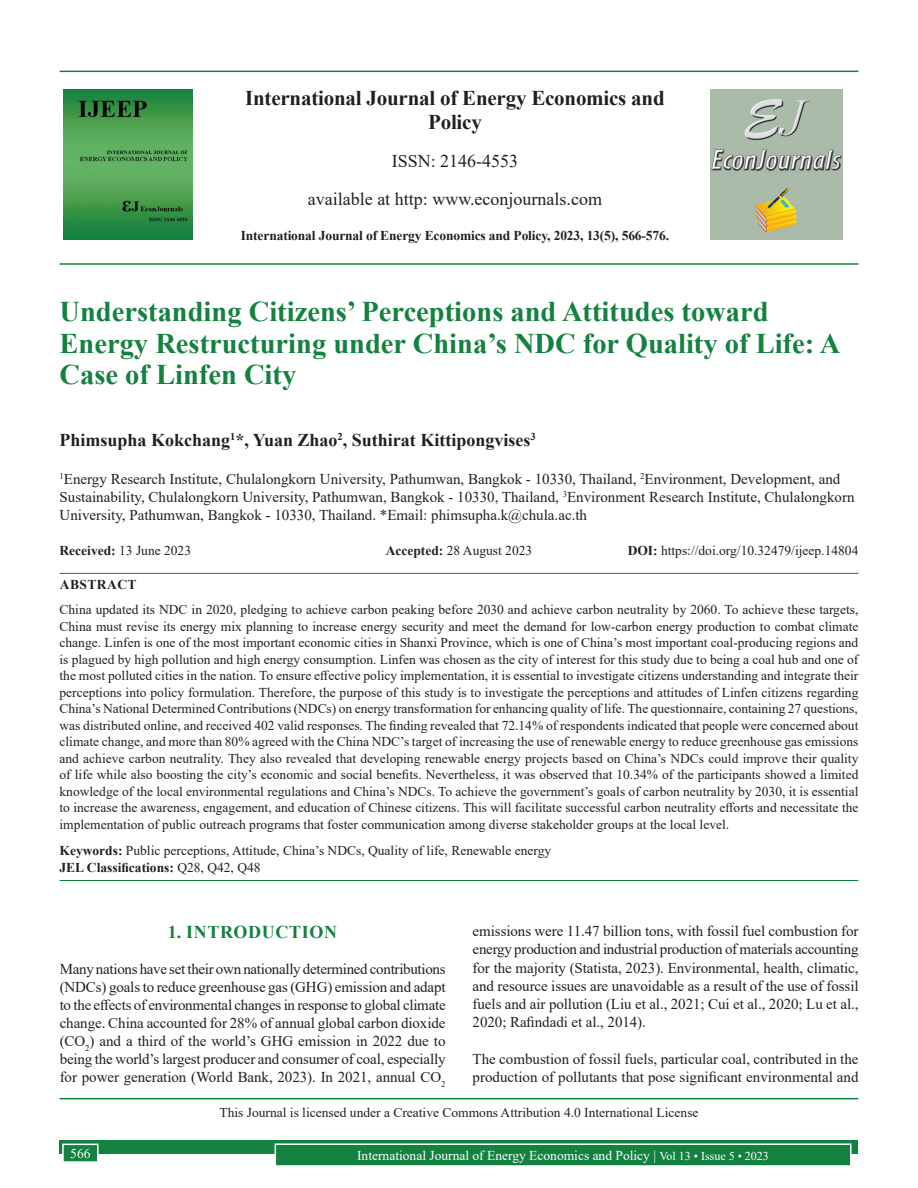
<style>
.page{position:relative;width:918px;height:1188px;background:#fff}
.page>*{position:absolute;margin:0;border:0;box-sizing:border-box;transform-origin:0 0}
.AT{font:700 28.5px/31.5px "Times New Roman";color:#13813f}
.JN{font:700 21px/24px "Times New Roman";letter-spacing:-.01em;color:#231f20;text-align:center}
.AU{font:700 18px "Times New Roman";color:#231f20}
.ISSN{font:18px "Times New Roman";color:#231f20}
.t1{font:700 18px "Times New Roman";letter-spacing:.035em;color:#13813f}
.TX{font:15px/18px "Times New Roman";color:#231f20;text-align:justify}
.AFF{font:15px/18px "Times New Roman";color:#231f20}
.ABS{font:13.5px/16.5px "Times New Roman";color:#231f20;text-align:justify}
.KWD{font:13.5px/16.2px "Times New Roman";color:#231f20}
.HIS{font:13.5px "Times New Roman";color:#231f20}
.CCA{font:13.5px "Times New Roman";color:#231f20}
.Folio{font:13.5px "Times New Roman";color:#fff}
.JD{font:700 13.5px "Times New Roman";letter-spacing:-.01em;color:#231f20}
.ABSH{font:700 13.5px "Times New Roman";letter-spacing:.035em;color:#231f20}
.s1{font-weight:700}
.s2{font-size:12px}
</style>
<div class="page">
<div style="left:60px;top:1140px;width:798px;height:13px;background:#13813f"></div>
<div style="left:275px;top:1144px;width:576px;height:22px;background:#13813f"></div>
<div style="left:275px;top:1143px;width:577px;height:24px;border:2px solid #fff"></div>
<div style="left:63px;top:1144px;width:35px;height:18px;background:#13813f"></div>
<div style="left:62px;top:1144px;width:37px;height:19px;border:2px solid #fff"></div>
<hr style="left:60px;top:71px;width:798px;height:1px;background:#13813f">
<hr style="left:60px;top:263px;width:798px;height:2px;background:#13813f">
<img style="left:64px;top:89px;width:129px;height:151px">
<img style="left:711px;top:89px;width:132px;height:150px">
<hr style="left:60px;top:573px;width:798px;height:1px;background:#13813f">
<hr style="left:60px;top:880px;width:798px;height:1px;background:#13813f">
<hr style="left:60px;top:1098px;width:798px;height:1px;background:#13813f">
<p class="JN" style="left:245px;top:85px;width:421px">International Journal of Energy Economics and<br>Policy</p>
<p class="ISSN" style="left:392px;top:148px;width:128px">ISSN: 2146-4553</p>
<p class="ISSN" style="left:308px;top:186px;width:296px">available at http: www.econjournals.com</p>
<p class="JD" style="left:241px;top:226px;width:430px">International Journal of Energy Economics and Policy, 2023, 13(5), 566-576.</p>
<p class="AT" style="left:60px;top:295px;width:782px">Understanding Citizens’ Perceptions and Attitudes toward<br>Energy Restructuring under China’s NDC for Quality of Life: A<br>Case of Linfen City</p>
<p class="AU" style="left:60px;top:427px;width:478px">Phimsupha Kokchang<sup>1</sup>*, Yuan Zhao<sup>2</sup>, Suthirat Kittipongvises<sup>3</sup></p>
<p class="AFF" style="left:60px;top:470px;width:796px"><sup>1</sup>Energy Research Institute, Chulalongkorn University, Pathumwan, Bangkok - 10330, Thailand, <sup>2</sup>Environment, Development, and<br>Sustainability, Chulalongkorn University, Pathumwan, Bangkok - 10330, Thailand, <sup>3</sup>Environment Research Institute, Chulalongkorn<br>University, Pathumwan, Bangkok - 10330, Thailand. *Email: phimsupha.k@chula.ac.th</p>
<p class="HIS" style="left:60px;top:541px;width:133px"><span class="s1">Received:</span> 13 June 2023</p>
<p class="HIS" style="left:386px;top:541px;width:148px"><span class="s1">Accepted:</span> 28 August 2023</p>
<p class="HIS" style="left:628px;top:541px;width:232px"><span class="s1">DOI:</span> https://doi.org/10.32479/ijeep.14804</p>
<p class="ABSH" style="left:60px;top:575px;width:78px">ABSTRACT</p>
<p class="ABS" style="left:60px;top:601px;width:800px">China updated its NDC in 2020, pledging to achieve carbon peaking before 2030 and achieve carbon neutrality by 2060. To achieve these targets, China must revise its energy mix planning to increase energy security and meet the demand for low-carbon energy production to combat climate change. Linfen is one of the most important economic cities in Shanxi Province, which is one of China’s most important coal-producing regions and is plagued by high pollution and high energy consumption. Linfen was chosen as the city of interest for this study due to being a coal hub and one of the most polluted cities in the nation. To ensure effective policy implementation, it is essential to investigate citizens understanding and integrate their perceptions into policy formulation. Therefore, the purpose of this study is to investigate the perceptions and attitudes of Linfen citizens regarding China’s National Determined Contributions (NDCs) on energy transformation for enhancing quality of life. The questionnaire, containing 27 questions, was distributed online, and received 402 valid responses. The finding revealed that 72.14% of respondents indicated that people were concerned about climate change, and more than 80% agreed with the China NDC’s target of increasing the use of renewable energy to reduce greenhouse gas emissions and achieve carbon neutrality. They also revealed that developing renewable energy projects based on China’s NDCs could improve their quality of life while also boosting the city’s economic and social benefits. Nevertheless, it was observed that 10.34% of the participants showed a limited knowledge of the local environmental regulations and China’s NDCs. To achieve the government’s goals of carbon neutrality by 2030, it is essential to increase the awareness, engagement, and education of Chinese citizens. This will facilitate successful carbon neutrality efforts and necessitate the implementation of public outreach programs that foster communication among diverse stakeholder groups at the local level.</p>
<p class="KWD" style="left:60px;top:842px;width:493px"><span class="s1">Keywords:</span> Public perceptions, Attitude, China’s NDCs, Quality of life, Renewable energy<br><span class="s1">JEL Classifications:</span> Q28, Q42, Q48</p>
<p class="TX" style="left:473px;top:921px;width:388px">emissions were 11.47 billion tons, with fossil fuel combustion for energy production and industrial production of materials accounting for the majority (Statista, 2023). Environmental, health, climatic, and resource issues are unavoidable as a result of the use of fossil fuels and air pollution (Liu et al., 2021; Cui et al., 2020; Lu et al., 2020; Rafindadi et al., 2014).</p>
<p class="TX" style="left:473px;top:1049px;width:387px">The combustion of fossil fuels, particular coal, contributed in the production of pollutants that pose significant environmental and</p>
<p class="CCA" style="left:219px;top:1103px;width:481px">This Journal is licensed under a Creative Commons Attribution 4.0 International License</p>
<h1 class="t1" style="left:168px;top:919px;width:171px">1. INTRODUCTION</h1>
<p class="TX" style="left:60px;top:959px;width:388px">Many nations have set their own nationally determined contributions (NDCs) goals to reduce greenhouse gas (GHG) emission and adapt to the effects of environmental changes in response to global climate change. China accounted for 28% of annual global carbon dioxide (CO<sub>2</sub>) and a third of the world’s GHG emission in 2022 due to being the world’s largest producer and consumer of coal, especially for power generation (World Bank, 2023). In 2021, annual CO<sub>2</sub></p>
<p class="Folio" style="left:70px;top:1144px;width:22px">566</p>
<p class="Folio" style="left:357px;top:1146px;width:413px">International Journal of Energy Economics and Policy | <span class="s2">Vol 13 • Issue 5 • 2023</span></p>
</div>
